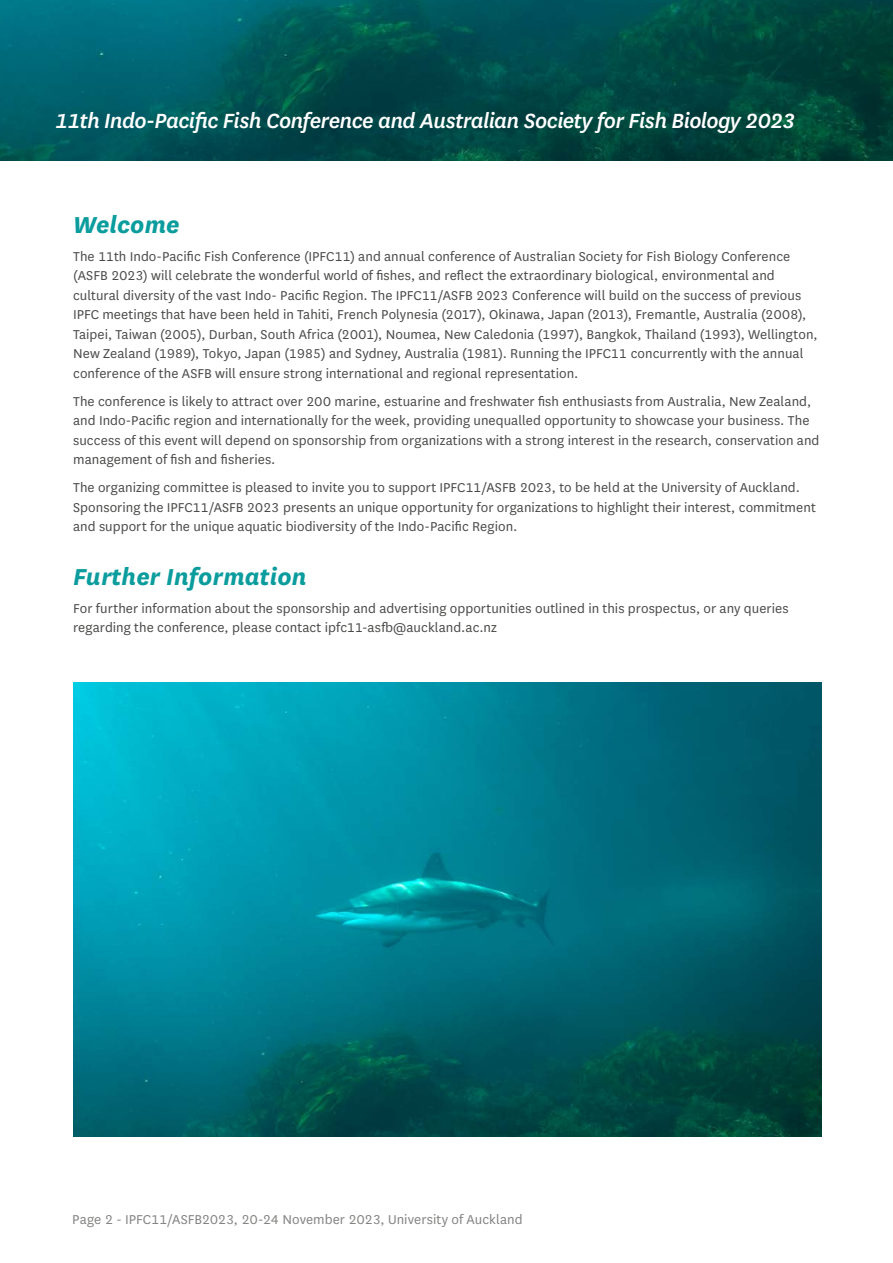
<style>
.page{position:relative;width:893px;height:1263px;background:#fff}
.page>*{position:absolute;margin:0;border:0;box-sizing:border-box;transform-origin:0 0}
.t1{font:italic 700 27px "National";color:#0b9c9d}
.t2{font:italic 500 24px "National";letter-spacing:-.025em;color:#fff}
.t3{font:15px/19.5px "National";letter-spacing:.005em;color:#4a4a49}
.t4{font:15px "National";color:#838382}
</style>
<div class="page">
<img style="left:0;top:0;width:893px;height:160px">
<img style="left:73px;top:682px;width:748px;height:454px">
<h2 class="t2" style="left:55px;top:104px;width:742px">11th Indo-Pacific Fish Conference and Australian Society for Fish Biology 2023</h2>
<h1 class="t1" style="left:73px;top:206px;width:108px">Welcome</h1>
<p class="t3" style="left:73px;top:246px;width:746px">The 11th Indo-Pacific Fish Conference (IPFC11) and annual conference of Australian Society for Fish Biology Conference (ASFB 2023) will celebrate the wonderful world of fishes, and reflect the extraordinary biological, environmental and cultural diversity of the vast Indo- Pacific Region. The IPFC11/ASFB 2023 Conference will build on the success of previous IPFC meetings that have been held in Tahiti, French Polynesia (2017), Okinawa, Japan (2013), Fremantle, Australia (2008), Taipei, Taiwan (2005), Durban, South Africa (2001), Noumea, New Caledonia (1997), Bangkok, Thailand (1993), Wellington, New Zealand (1989), Tokyo, Japan (1985) and Sydney, Australia (1981). Running the IPFC11 concurrently with the annual conference of the ASFB will ensure strong international and regional representation.</p>
<p class="t3" style="left:73px;top:391px;width:748px">The conference is likely to attract over 200 marine, estuarine and freshwater fish enthusiasts from Australia, New Zealand, and Indo-Pacific region and internationally for the week, providing unequalled opportunity to showcase your business. The success of this event will depend on sponsorship from organizations with a strong interest in the research, conservation and management of fish and fisheries.</p>
<p class="t3" style="left:73px;top:477px;width:744px">The organizing committee is pleased to invite you to support IPFC11/ASFB 2023, to be held at the University of Auckland.<br>Sponsoring the IPFC11/ASFB 2023 presents an unique opportunity for organizations to highlight their interest, commitment and support for the unique aquatic biodiversity of the Indo-Pacific Region.</p>
<h1 class="t1" style="left:73px;top:558px;width:235px">Further Information</h1>
<p class="t3" style="left:73px;top:598px;width:717px">For further information about the sponsorship and advertising opportunities outlined in this prospectus, or any queries regarding the conference, please contact ipfc11-asfb@auckland.ac.nz</p>
<p class="t4" style="left:72px;top:1210px;width:452px">Page 2 - IPFC11/ASFB2023, 20-24 November 2023, University of Auckland</p>
</div>
